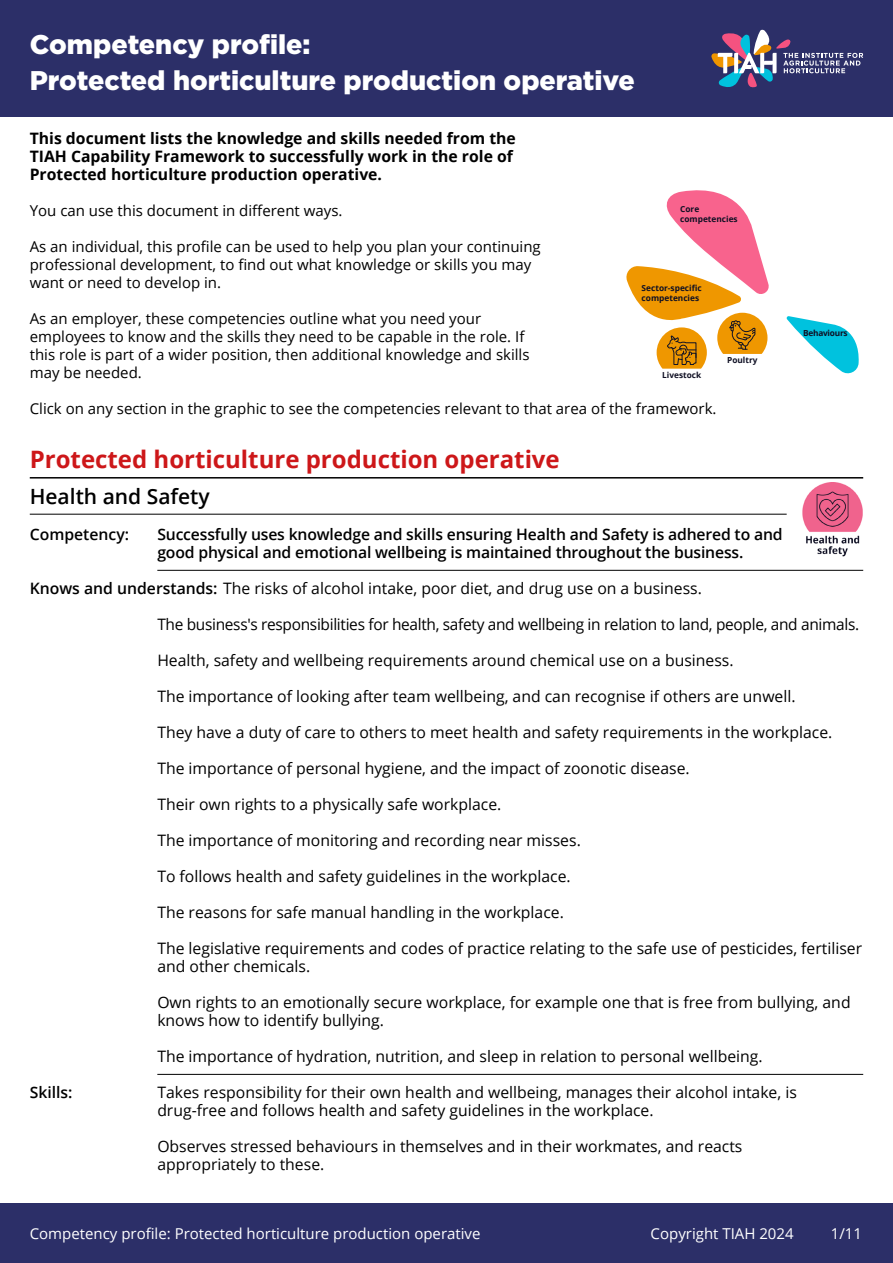
<style>
.page{position:relative;width:893px;height:1263px;background:#fff}
.page>*{position:absolute;margin:0;border:0;box-sizing:border-box;transform-origin:0 0}
.t1{font:900 27px/36px "Gotham";color:#fff}
.t2{font:700 24px "Open Sans";color:#cd1719}
.t3{font:600 21px "Open Sans";color:#000}
.t4{font:15.75px/18px "Open Sans";color:#000}
.t5{font:600 15.75px/18px "Open Sans";letter-spacing:-.01em;color:#000}
.t6{font:700 15.75px/18px "Open Sans";color:#000}
.t7{font:15.75px "Open Sans";letter-spacing:-.02em;color:#000}
.t8{font:15px/18px "Open Sans";color:#000}
.t9{font:15px "Open Sans";color:#fff}
.t10{font:700 8.25px/9.9px "Open Sans";color:#0f1024}
.t11{font:700 8.25px "Open Sans";letter-spacing:-.03em;color:#0f1024}
.s1{font-weight:600}
</style>
<div class="page">
<div style="left:0;top:1203px;width:893px;height:60px;background:#2c2f68"></div>
<div style="left:0;top:0;width:893px;height:117px;background:#2c2f68"></div>
<svg style="left:711px;top:29px;width:152px;height:59px"></svg>
<hr style="left:30px;top:477px;width:833px;height:1px;background:#000">
<hr style="left:30px;top:514px;width:757px;height:1px;background:#000">
<hr style="left:157px;top:570px;width:706px;height:1px;background:#000">
<hr style="left:157px;top:1074px;width:706px;height:1px;background:#000">
<img style="left:802px;top:483px;width:61px;height:74px">
<svg style="left:786px;top:316px;width:73px;height:57px"></svg>
<svg style="left:626px;top:190px;width:143px;height:179px"></svg>
<h1 class="t1" style="left:30px;top:26px;width:607px">Competency profile:<br>Protected horticulture production operative</h1>
<p class="t6" style="left:30px;top:129px;width:488px">This document lists the knowledge and skills needed from the<br>TIAH Capability Framework to successfully work in the role of<br>Protected horticulture production operative.</p>
<p class="t8" style="left:30px;top:201px;width:314px">You can use this document in different ways.</p>
<p class="t8" style="left:30px;top:237px;width:513px">As an individual, this profile can be used to help you plan your continuing professional development, to find out what knowledge or skills you may want or need to develop in.</p>
<p class="t8" style="left:30px;top:309px;width:501px">As an employer, these competencies outline what you need your employees to know and the skills they need to be capable in the role. If this role is part of a wider position, then additional knowledge and skills may be needed.</p>
<p class="t8" style="left:30px;top:399px;width:688px">Click on any section in the graphic to see the competencies relevant to that area of the framework.</p>
<h2 class="t2" style="left:30px;top:442px;width:532px">Protected horticulture production operative</h2>
<h3 class="t3" style="left:30px;top:482px;width:181px">Health and Safety</h3>
<p class="t5" style="left:30px;top:525px;width:101px">Competency:</p>
<p class="t5" style="left:157px;top:525px;width:627px">Successfully uses knowledge and skills ensuring Health and Safety is adhered to and good physical and emotional wellbeing is maintained throughout the business.</p>
<p class="t4" style="left:30px;top:579px;width:674px"><span class="s1">Knows and understands:</span> The risks of alcohol intake, poor diet, and drug use on a business.</p>
<p class="t7" style="left:157px;top:613px;width:703px">The business's responsibilities for health, safety and wellbeing in relation to land, people, and animals.</p>
<p class="t4" style="left:157px;top:651px;width:578px">Health, safety and wellbeing requirements around chemical use on a business.</p>
<p class="t4" style="left:157px;top:687px;width:640px">The importance of looking after team wellbeing, and can recognise if others are unwell.</p>
<p class="t4" style="left:157px;top:723px;width:676px">They have a duty of care to others to meet health and safety requirements in the workplace.</p>
<p class="t4" style="left:157px;top:759px;width:534px">The importance of personal hygiene, and the impact of zoonotic disease.</p>
<p class="t4" style="left:157px;top:795px;width:346px">Their own rights to a physically safe workplace.</p>
<p class="t4" style="left:157px;top:831px;width:425px">The importance of monitoring and recording near misses.</p>
<p class="t4" style="left:157px;top:867px;width:415px">To follows health and safety guidelines in the workplace.</p>
<p class="t4" style="left:157px;top:903px;width:408px">The reasons for safe manual handling in the workplace.</p>
<p class="t4" style="left:157px;top:939px;width:706px">The legislative requirements and codes of practice relating to the safe use of pesticides, fertiliser and other chemicals.</p>
<p class="t4" style="left:157px;top:993px;width:695px">Own rights to an emotionally secure workplace, for example one that is free from bullying, and knows how to identify bullying.</p>
<p class="t4" style="left:157px;top:1047px;width:607px">The importance of hydration, nutrition, and sleep in relation to personal wellbeing.</p>
<p class="t5" style="left:30px;top:1083px;width:44px">Skills:</p>
<p class="t4" style="left:157px;top:1083px;width:641px">Takes responsibility for their own health and wellbeing, manages their alcohol intake, is drug-free and follows health and safety guidelines in the workplace.</p>
<p class="t4" style="left:157px;top:1137px;width:587px">Observes stressed behaviours in themselves and in their workmates, and reacts appropriately to these.</p>
<p class="t10" style="left:680px;top:204px;width:59px">Core competencies</p>
<p class="t10" style="left:642px;top:283px;width:62px">Sector-specific competencies</p>
<p class="t11" style="left:803px;top:328px;width:46px">Behaviours</p>
<p class="t10" style="left:727px;top:355px;width:32px">Poultry</p>
<p class="t10" style="left:662px;top:370px;width:40px">Livestock</p>
<p class="t9" style="left:30px;top:1223px;width:452px">Competency profile: Protected horticulture production operative</p>
<p class="t9" style="left:651px;top:1223px;width:145px">Copyright TIAH 2024</p>
<p class="t9" style="left:831px;top:1223px;width:33px">1/11</p>
</div>
